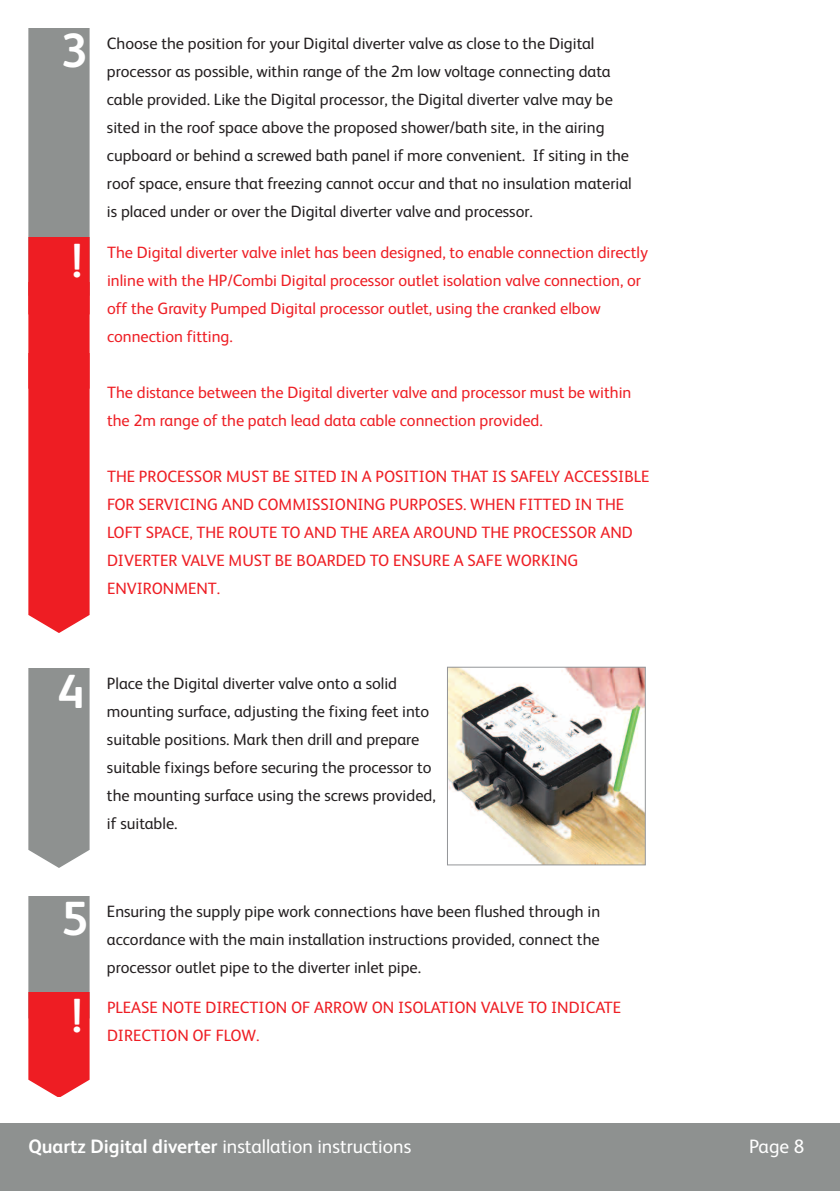
<style>
.page{position:relative;width:840px;height:1191px;background:#fff}
.page>*{position:absolute;margin:0;border:0;box-sizing:border-box;transform-origin:0 0}
.t1{font:700 48px "FS Albert";color:#fff}
.t2{font:19.4px "FS Albert";color:#fff}
.t3{font:16.4px/28px "FS Albert";color:#231f20}
.t4{font:16.4px/28px "FS Albert";color:#ee1e24}
.s1{font-weight:700}
</style>
<div class="page">
<div style="left:0;top:1123px;width:839px;height:68px;background:#8e9190"></div>
<svg style="left:28px;top:28px;width:61px;height:604px"></svg>
<div style="left:28px;top:668px;width:61px;height:200px;background:#8e9190"></div>
<img style="left:449px;top:669px;width:194px;height:194px">
<div style="left:447px;top:667px;width:198px;height:198px;border:1px solid #939598"></div>
<svg style="left:28px;top:896px;width:61px;height:201px"></svg>
<h1 class="t1" style="left:61px;top:34px;width:28px">3</h1>
<p class="t3" style="left:107px;top:31px;width:526px">Choose the position for your Digital diverter valve as close to the Digital processor as possible, within range of the 2m low voltage connecting data cable provided. Like the Digital processor, the Digital diverter valve may be sited in the roof space above the proposed shower/bath site, in the airing cupboard or behind a screwed bath panel if more convenient. If siting in the roof space, ensure that freezing cannot occur and that no insulation material is placed under or over the Digital diverter valve and processor.</p>
<h1 class="t1" style="left:71px;top:244px;width:13px">!</h1>
<p class="t4" style="left:107px;top:240px;width:542px">The Digital diverter valve inlet has been designed, to enable connection directly inline with the HP/Combi Digital processor outlet isolation valve connection, or off the Gravity Pumped Digital processor outlet, using the cranked elbow connection fitting.</p>
<p class="t4" style="left:107px;top:380px;width:525px">The distance between the Digital diverter valve and processor must be within the 2m range of the patch lead data cable connection provided.</p>
<p class="t4" style="left:107px;top:464px;width:543px">THE PROCESSOR MUST BE SITED IN A POSITION THAT IS SAFELY ACCESSIBLE FOR SERVICING AND COMMISSIONING PURPOSES. WHEN FITTED IN THE LOFT SPACE, THE ROUTE TO AND THE AREA AROUND THE PROCESSOR AND DIVERTER VALVE MUST BE BOARDED TO ENSURE A SAFE WORKING ENVIRONMENT.</p>
<h1 class="t1" style="left:58px;top:674px;width:28px">4</h1>
<p class="t3" style="left:107px;top:671px;width:330px">Place the Digital diverter valve onto a solid mounting surface, adjusting the fixing feet into suitable positions. Mark then drill and prepare suitable fixings before securing the processor to the mounting surface using the screws provided, if suitable.</p>
<h1 class="t1" style="left:61px;top:902px;width:28px">5</h1>
<h1 class="t1" style="left:71px;top:998px;width:13px">!</h1>
<p class="t3" style="left:107px;top:899px;width:494px;text-align:justify">Ensuring the supply pipe work connections have been flushed through in accordance with the main installation instructions provided, connect the processor outlet pipe to the diverter inlet pipe.</p>
<p class="t4" style="left:107px;top:994px;width:515px">PLEASE NOTE DIRECTION OF ARROW ON ISOLATION VALVE TO INDICATE<br>DIRECTION OF FLOW.</p>
<p class="t2" style="left:28px;top:1139px;width:384px"><span class="s1">Quartz Digital diverter</span> installation instructions</p>
<p class="t2" style="left:748px;top:1139px;width:57px">Page 8</p>
</div>
